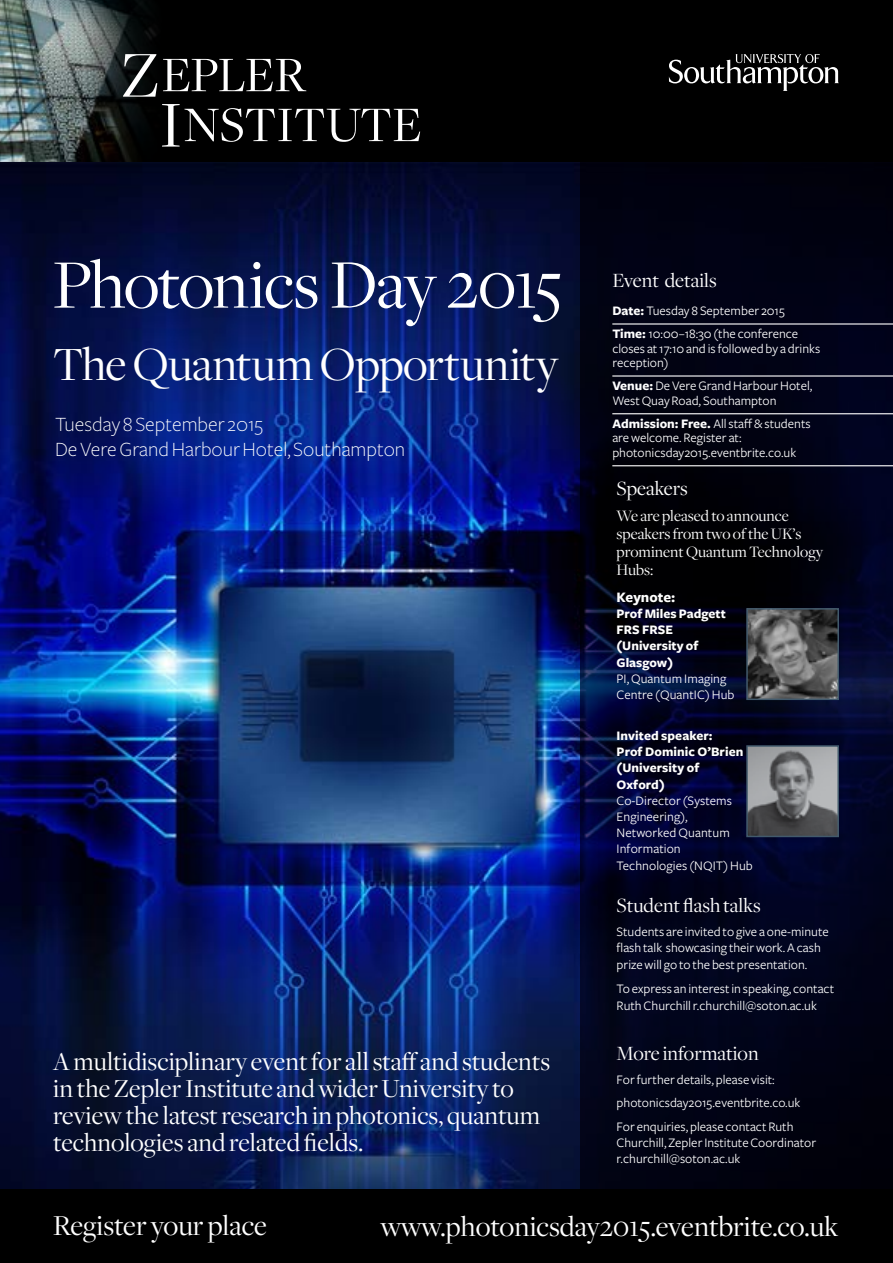
<style>
.page{position:relative;width:893px;height:1263px;background:#fff}
.page>*{position:absolute;margin:0;border:0;box-sizing:border-box;transform-origin:0 0}
.t1{font:72px "Freight Disp";letter-spacing:-.025em;color:#fff}
.t2{font:51.6px/49.9px "Freight Disp";color:#fff}
.t3{font:49.5px "Freight Disp";letter-spacing:-.005em;color:#fff}
.t4{font:30px "Freight Disp";color:#fff}
.t5{font:27px/27px "Freight Disp";color:#fff}
.t6{font:300 21px/25.2px "Freight Sans";color:#fff}
.t7{font:21px "Freight Disp";color:#fff}
.t8{font:16.5px/18px "Freight Disp";color:#fff}
.t9{font:700 15px "Freight Sans";color:#fff}
.t10{font:13.5px/16.2px "Freight Sans";color:#fff}
.t11{font:700 13.5px/16.2px "Freight Sans";color:#fff}
.s1{font-size:68.1px}
.s2{font-weight:700}
</style>
<div class="page">
<img style="left:0;top:162px;width:580px;height:1027px">
<svg style="left:580px;top:162px;width:313px;height:1027px;background:#010318"></svg>
<div style="left:0;top:1189px;width:893px;height:74px;background:#000"></div>
<div style="left:0;top:0;width:893px;height:162px;background:#000"></div>
<img style="left:0;top:0;width:84px;height:162px">
<svg style="left:84px;top:0;width:72px;height:162px"></svg>
<svg style="left:669px;top:54px;width:170px;height:37px"></svg>
<hr style="left:612px;top:323px;width:281px;height:2px;background:#fff">
<hr style="left:612px;top:375px;width:281px;height:2px;background:#fff">
<hr style="left:612px;top:413px;width:281px;height:1px;background:#fff">
<hr style="left:612px;top:465px;width:281px;height:1px;background:#fff">
<img style="left:749px;top:611px;width:87px;height:86px">
<div style="left:746px;top:608px;width:93px;height:92px;border:2px solid #425a6c"></div>
<img style="left:749px;top:748px;width:87px;height:86px">
<div style="left:746px;top:745px;width:93px;height:92px;border:2px solid #425a6c"></div>
<h2 class="t2" style="left:160px;top:51px;width:264px;text-indent:-39px"><span class="s1">Z</span>EPLER<br><span class="s1">I</span>NSTITUTE</h2>
<h1 class="t1" style="left:53px;top:246px;width:511px">Photonics Day 2015</h1>
<h3 class="t3" style="left:53px;top:337px;width:507px">The Quantum Opportunity</h3>
<h3 class="t6" style="left:55px;top:412px;width:352px">Tuesday 8 September 2015<br>De Vere Grand Harbour Hotel, Southampton</h3>
<h3 class="t5" style="left:53px;top:1048px;width:499px">A multidisciplinary event for all staff and students in the Zepler Institute and wider University to review the latest research in photonics, quantum technologies and related fields.</h3>
<h3 class="t7" style="left:612px;top:269px;width:106px">Event details</h3>
<p class="t10" style="left:612px;top:299px;width:187px;line-height:23.5px"><span class="s2">Date:</span> Tuesday 8 September 2015<br><span class="s2">Time:</span> 10:00–18:30 (the conference</p>
<p class="t10" style="left:612px;top:341px;width:209px;line-height:14.2px">closes at 17:10 and is followed by a drinks reception)</p>
<p class="t10" style="left:612px;top:379px;width:201px;line-height:14.2px"><span class="s2">Venue:</span> De Vere Grand Harbour Hotel,<br>West Quay Road, Southampton</p>
<p class="t10" style="left:612px;top:417px;width:200px;line-height:14.2px"><span class="s2">Admission: Free.</span> All staff &amp; students are welcome. Register at: photonicsday2015.eventbrite.co.uk</p>
<h3 class="t7" style="left:617px;top:477px;width:73px">Speakers</h3>
<p class="t8" style="left:617px;top:507px;width:208px">We are pleased to announce speakers from two of the UK’s prominent Quantum Technology<br>Hubs:</p>
<p class="t9" style="left:617px;top:589px;width:60px">Keynote:</p>
<p class="t11" style="left:617px;top:606px;width:111px">Prof Miles Padgett<br>FRS FRSE (University of<br>Glasgow)</p>
<p class="t10" style="left:617px;top:671px;width:119px">PI, Quantum Imaging<br>Centre (QuantIC) Hub</p>
<p class="t11" style="left:617px;top:728px;width:128px">Invited speaker:<br>Prof Dominic O’Brien (University of<br>Oxford)</p>
<p class="t10" style="left:617px;top:792px;width:138px">Co-Director (Systems<br>Engineering),<br>Networked Quantum<br>Information<br>Technologies (NQIT) Hub</p>
<h3 class="t7" style="left:617px;top:893px;width:146px">Student flash talks</h3>
<p class="t10" style="left:617px;top:924px;width:214px">Students are invited to give a one-minute flash talk showcasing their work. A cash prize will go to the best presentation.</p>
<p class="t10" style="left:617px;top:981px;width:219px">To express an interest in speaking, contact<br>Ruth Churchill r.churchill@soton.ac.uk</p>
<h3 class="t7" style="left:617px;top:1042px;width:144px">More information</h3>
<p class="t10" style="left:617px;top:1068px;width:185px;line-height:23.5px">For further details, please visit: photonicsday2015.eventbrite.co.uk<br>For enquiries, please contact Ruth</p>
<p class="t10" style="left:617px;top:1134px;width:201px">Churchill, Zepler Institute Coordinator r.churchill@soton.ac.uk</p>
<h3 class="t4" style="left:53px;top:1209px;width:215px">Register your place</h3>
<h3 class="t4" style="left:381px;top:1210px;width:459px">www.photonicsday2015.eventbrite.co.uk</h3>
</div>
